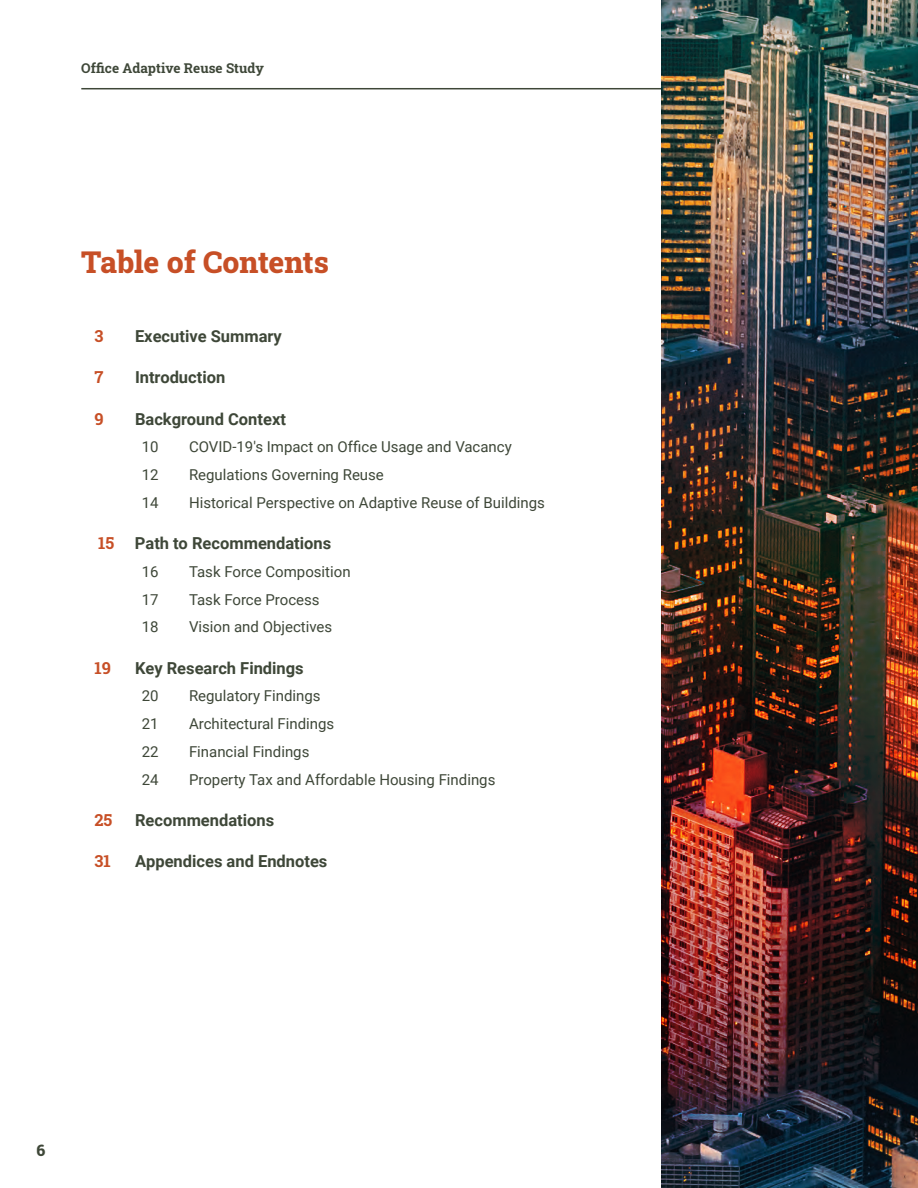
<style>
.page{position:relative;width:918px;height:1188px;background:#fff}
.page>*{position:absolute;margin:0;border:0;box-sizing:border-box;transform-origin:0 0}
.t1{font:800 30px "Roboto Slab";letter-spacing:-.005em;color:#c74f26}
.t2{font:700 16.5px "Roboto";color:#3e4738}
.t3{font:700 16.5px "Roboto Slab";color:#c74f26}
.t4{font:800 15.75px "Roboto Slab";color:#3e4738}
.t5{font:15px "Roboto";color:#3e4738}
.t6{font:700 13.5px "Roboto Slab";color:#3e4738}
</style>
<div class="page">
<hr style="left:81px;top:88px;width:756px;height:1px;background:#3e4738">
<img style="left:662px;top:0;width:256px;height:1188px">
<p class="t6" style="left:81px;top:58px;width:184px">Office Adaptive Reuse Study</p>
<h1 class="t1" style="left:81px;top:241px;width:249px">Table of Contents</h1>
<p class="t3" style="left:94px;top:325px;width:10px">3</p>
<p class="t2" style="left:135px;top:325px;width:148px">Executive Summary</p>
<p class="t3" style="left:94px;top:366px;width:10px">7</p>
<p class="t2" style="left:135px;top:366px;width:92px">Introduction</p>
<p class="t3" style="left:94px;top:407px;width:11px">9</p>
<p class="t2" style="left:135px;top:407px;width:152px">Background Context</p>
<p class="t5" style="left:142px;top:436px;width:18px">10</p>
<p class="t5" style="left:189px;top:436px;width:324px">COVID-19's Impact on Office Usage and Vacancy</p>
<p class="t5" style="left:142px;top:464px;width:18px">12</p>
<p class="t5" style="left:189px;top:464px;width:196px">Regulations Governing Reuse</p>
<p class="t5" style="left:142px;top:492px;width:18px">14</p>
<p class="t5" style="left:189px;top:492px;width:357px">Historical Perspective on Adaptive Reuse of Buildings</p>
<p class="t3" style="left:98px;top:532px;width:18px">15</p>
<p class="t2" style="left:135px;top:532px;width:198px">Path to Recommendations</p>
<p class="t5" style="left:142px;top:561px;width:18px">16</p>
<p class="t5" style="left:189px;top:561px;width:163px">Task Force Composition</p>
<p class="t5" style="left:142px;top:589px;width:18px">17</p>
<p class="t5" style="left:189px;top:589px;width:132px">Task Force Process</p>
<p class="t5" style="left:142px;top:616px;width:18px">18</p>
<p class="t5" style="left:189px;top:616px;width:145px">Vision and Objectives</p>
<p class="t3" style="left:94px;top:656px;width:18px">19</p>
<p class="t2" style="left:135px;top:656px;width:170px">Key Research Findings</p>
<p class="t5" style="left:142px;top:685px;width:18px">20</p>
<p class="t5" style="left:189px;top:685px;width:133px">Regulatory Findings</p>
<p class="t5" style="left:142px;top:713px;width:18px">21</p>
<p class="t5" style="left:189px;top:713px;width:147px">Architectural Findings</p>
<p class="t5" style="left:142px;top:741px;width:18px">22</p>
<p class="t5" style="left:189px;top:741px;width:122px">Financial Findings</p>
<p class="t5" style="left:142px;top:769px;width:18px">24</p>
<p class="t5" style="left:189px;top:769px;width:308px">Property Tax and Affordable Housing Findings</p>
<p class="t3" style="left:94px;top:808px;width:19px">25</p>
<p class="t2" style="left:135px;top:808px;width:141px">Recommendations</p>
<p class="t3" style="left:94px;top:850px;width:18px">31</p>
<p class="t2" style="left:135px;top:850px;width:194px">Appendices and Endnotes</p>
<p class="t4" style="left:36px;top:1139px;width:10px">6</p>
</div>
